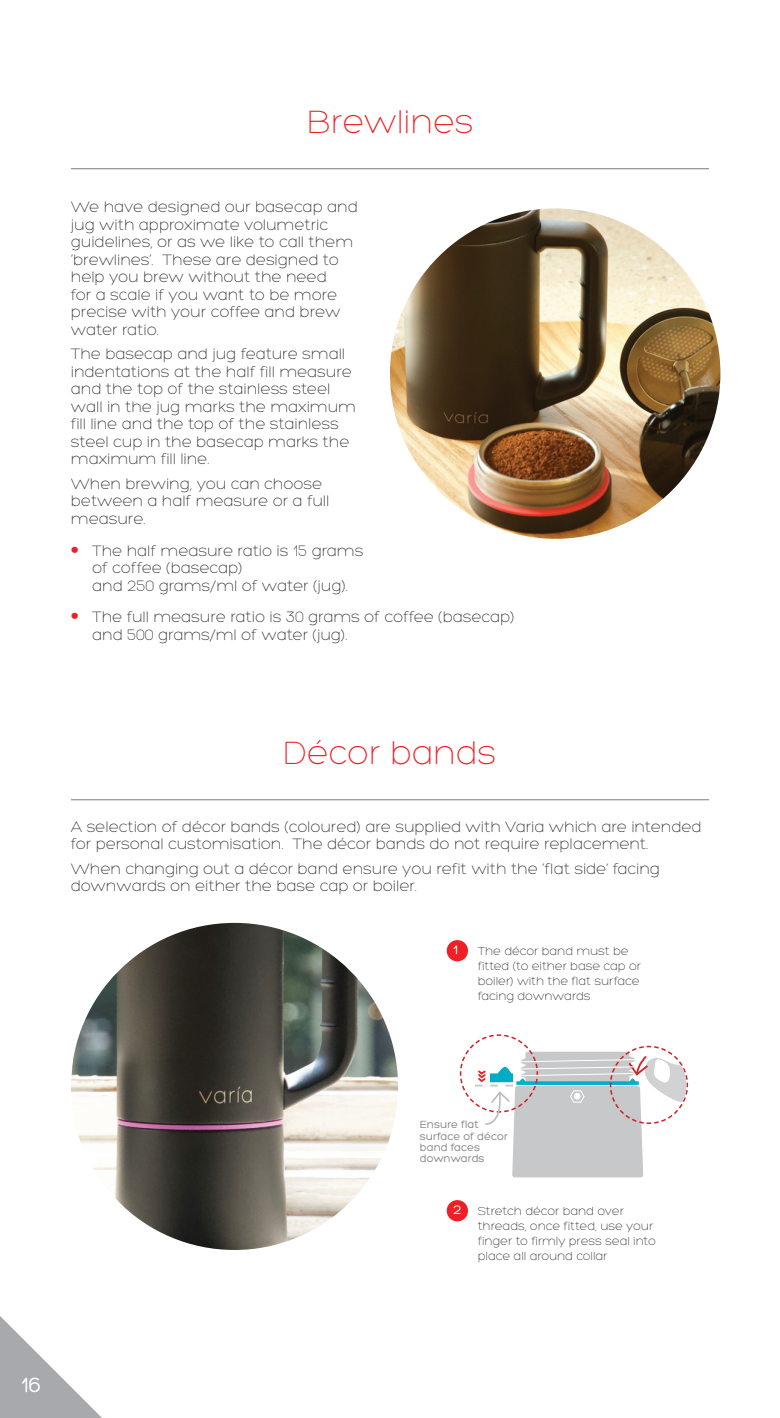
<style>
.page{position:relative;width:780px;height:1418px;background:#fff}
.page>*{position:absolute;margin:0;border:0;box-sizing:border-box;transform-origin:0 0}
.t1{font:300 35px "Hero";color:#ee2026}
.t2{font:22.5px "Hero";color:#fff}
.t3{font:300 16.25px/17.5px "Hero";color:#231f20}
.t4{font:13.5px "Hero";color:#fff;scale:1.11 1}
.t5{font:300 12.5px/15px "Hero";color:#231f20}
.t6{font:11.25px/11.2px "Hero";color:#828487}
.s1{font-weight:400;font-size:37.5px;color:#ee2026}
</style>
<div class="page">
<hr style="left:71px;top:168px;width:638px;height:1px;background:#939598">
<hr style="left:71px;top:799px;width:638px;height:1px;background:#939598">
<img style="left:390px;top:208px;width:330px;height:331px;border-radius:165px">
<img style="left:71px;top:922px;width:327px;height:327px;border-radius:163px">
<div style="left:446px;top:940px;width:22px;height:21px;background:#ee2026;border-radius:50%"></div>
<div style="left:446px;top:1200px;width:22px;height:21px;background:#ee2026;border-radius:50%"></div>
<svg style="left:459px;top:1034px;width:230px;height:143px"></svg>
<svg style="left:0;top:1316px;width:101px;height:101px"></svg>
<h1 class="t1" style="left:306px;top:104px;width:168px">Brewlines</h1>
<p class="t3" style="left:71px;top:198px;width:288px">We have designed our basecap and jug with approximate volumetric guidelines, or as we like to call them ‘brewlines’. These are designed to help you brew without the need<br>for a scale if you want to be more precise with your coffee and brew water ratio.</p>
<p class="t3" style="left:71px;top:345px;width:286px">The basecap and jug feature small indentations at the half fill measure and the top of the stainless steel wall in the jug marks the maximum fill line and the top of the stainless steel cup in the basecap marks the maximum fill line.</p>
<p class="t3" style="left:71px;top:475px;width:260px">When brewing, you can choose between a half measure or a full measure.</p>
<p class="t3" style="left:92px;top:542px;width:273px;text-indent:-21px"><span class="s1">•</span> The half measure ratio is 15 grams of coffee (basecap)<br>and 250 grams/ml of water (jug).</p>
<p class="t3" style="left:92px;top:608px;width:424px;text-indent:-21px"><span class="s1">•</span> The full measure ratio is 30 grams of coffee (basecap) and 500 grams/ml of water (jug).</p>
<h1 class="t1" style="left:284px;top:734px;width:214px">Décor bands</h1>
<p class="t3" style="left:71px;top:818px;width:632px">A selection of décor bands (coloured) are supplied with Varia which are intended for personal customisation. The décor bands do not require replacement.</p>
<p class="t3" style="left:71px;top:860px;width:590px">When changing out a décor band ensure you refit with the ‘flat side’ facing downwards on either the base cap or boiler.</p>
<p class="t4" style="left:453px;top:943px;width:6px">1</p>
<p class="t5" style="left:478px;top:943px;width:165px">The décor band must be fitted (to either base cap or boiler) with the flat surface facing downwards</p>
<h2 class="t2" style="left:21px;top:1373px;width:21px">16</h2>
<p class="t6" style="left:420px;top:1119px;width:90px">Ensure flat surface of décor band faces downwards</p>
<p class="t4" style="left:453px;top:1203px;width:9px">2</p>
<p class="t5" style="left:478px;top:1203px;width:179px">Stretch décor band over threads, once fitted, use your finger to firmly press seal into place all around collar</p>
</div>
